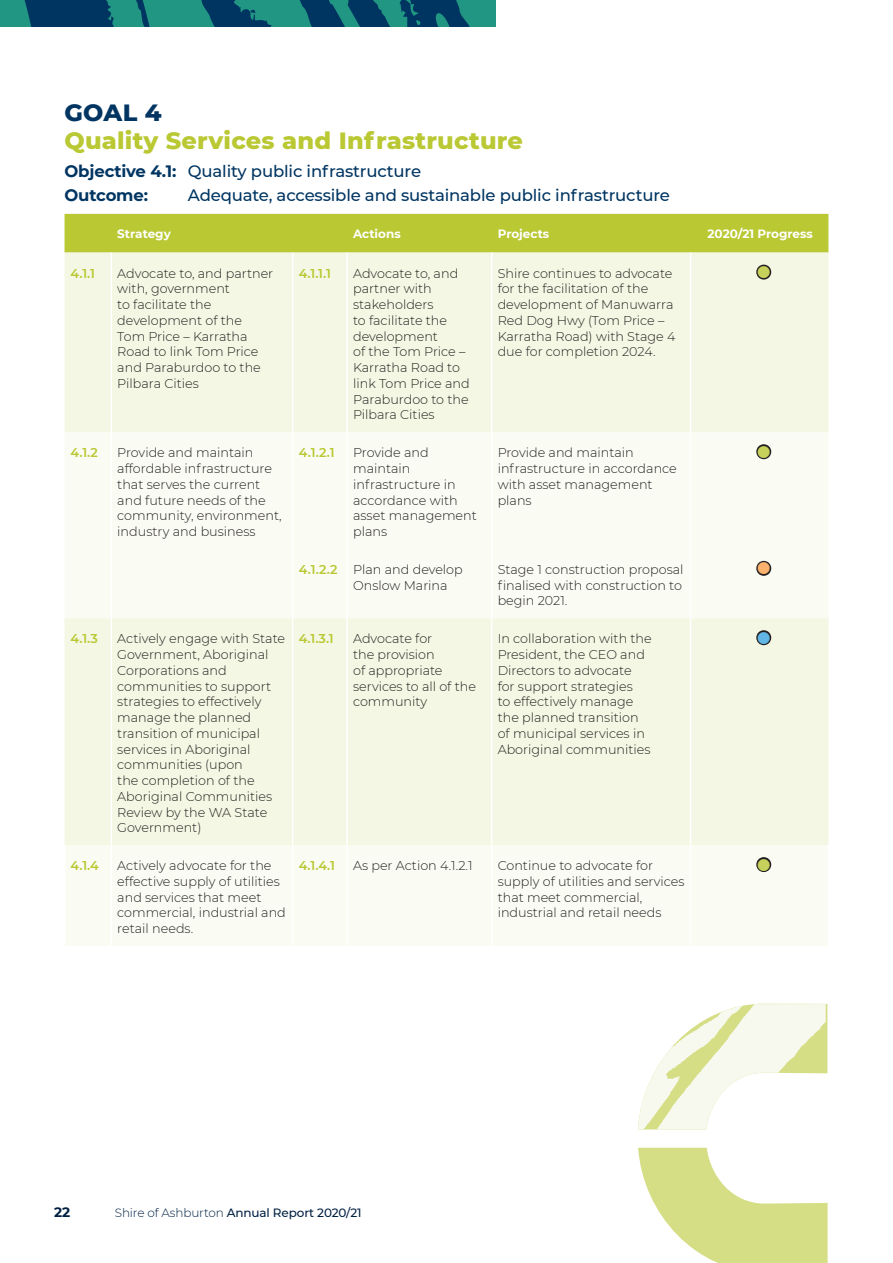
<style>
.page{position:relative;width:893px;height:1263px;background:#fff}
.page>*{position:absolute;margin:0;border:0;box-sizing:border-box;transform-origin:0 0}
.t1{font:800 24px "Montserrat";letter-spacing:.01em;color:#b9c833}
.t2{font:800 24px "Montserrat";color:#003562}
.t3{font:500 16.5px "Montserrat";letter-spacing:-.01em;color:#003562}
.t4{font:700 16.5px "Montserrat";letter-spacing:-.01em;color:#003562}
.t5{font:700 13.5px "Montserrat";color:#002042}
.Body_copy{font:300 12.75px/15.8px "Montserrat";color:#231f20}
.t6{font:600 12.75px "Montserrat";color:#b9c833}
.t7{font:700 12px "Montserrat";color:#fff}
.t8{font:500 12px "Montserrat";letter-spacing:-.01em;color:#002042}
.s1{font-weight:700}
.s2{font-weight:300}
</style>
<div class="page">
<div style="left:65px;top:214px;width:763px;height:39px;background:#b9c833"></div>
<div style="left:65px;top:253px;width:763px;height:179px;background:#f4f7e3"></div>
<svg style="left:65px;top:432px;width:763px;height:514px;fill:#fafbf3"></svg>
<hr style="left:111px;top:253px;width:1px;height:179px;background:#fff">
<hr style="left:292px;top:253px;width:1px;height:179px;background:#fff">
<hr style="left:346px;top:253px;width:2px;height:179px;background:#fff">
<hr style="left:491px;top:253px;width:1px;height:179px;background:#fff">
<hr style="left:111px;top:432px;width:1px;height:117px;background:#fff">
<hr style="left:292px;top:432px;width:1px;height:117px;background:#fff">
<hr style="left:346px;top:432px;width:2px;height:117px;background:#fff">
<hr style="left:491px;top:432px;width:1px;height:117px;background:#fff">
<hr style="left:111px;top:549px;width:1px;height:69px;background:#fff">
<hr style="left:292px;top:549px;width:1px;height:69px;background:#fff">
<hr style="left:346px;top:549px;width:2px;height:69px;background:#fff">
<hr style="left:491px;top:549px;width:1px;height:69px;background:#fff">
<hr style="left:111px;top:618px;width:1px;height:227px;background:#fff">
<hr style="left:292px;top:618px;width:1px;height:227px;background:#fff">
<hr style="left:346px;top:618px;width:2px;height:227px;background:#fff">
<hr style="left:491px;top:618px;width:1px;height:227px;background:#fff">
<hr style="left:690px;top:253px;width:1px;height:179px;background:#fff">
<hr style="left:690px;top:432px;width:1px;height:117px;background:#fff">
<hr style="left:690px;top:549px;width:1px;height:69px;background:#fff">
<hr style="left:690px;top:618px;width:1px;height:227px;background:#fff">
<hr style="left:111px;top:845px;width:1px;height:101px;background:#fff">
<hr style="left:292px;top:845px;width:1px;height:101px;background:#fff">
<hr style="left:346px;top:845px;width:2px;height:101px;background:#fff">
<hr style="left:491px;top:845px;width:1px;height:101px;background:#fff">
<hr style="left:690px;top:845px;width:1px;height:101px;background:#fff">
<img style="left:0;top:0;width:495px;height:27px">
<svg style="left:638px;top:1004px;width:189px;height:126px"></svg>
<svg style="left:638px;top:1148px;width:190px;height:115px"></svg>
<svg style="left:758px;top:266px;width:12px;height:12px"></svg>
<svg style="left:758px;top:446px;width:12px;height:12px"></svg>
<svg style="left:758px;top:562px;width:12px;height:12px"></svg>
<svg style="left:758px;top:631px;width:12px;height:13px"></svg>
<svg style="left:758px;top:858px;width:12px;height:12px"></svg>
<p class="t2" style="left:65px;top:95px;width:99px">GOAL 4</p>
<p class="t1" style="left:65px;top:123px;width:460px">Quality Services and Infrastructure</p>
<p class="t3" style="left:65px;top:160px;width:358px"><span class="s1">Objective 4.1:</span> Quality public infrastructure</p>
<p class="t4" style="left:65px;top:183px;width:85px">Outcome:</p>
<p class="t3" style="left:188px;top:184px;width:483px">Adequate, accessible and sustainable public infrastructure</p>
<p class="t7" style="left:117px;top:225px;width:55px">Strategy</p>
<p class="t7" style="left:353px;top:225px;width:49px">Actions</p>
<p class="t7" style="left:498px;top:225px;width:53px">Projects</p>
<p class="t7" style="left:708px;top:225px;width:107px">2020/21 Progress</p>
<p class="t6" style="left:71px;top:264px;width:26px">4.1.1</p>
<p class="Body_copy" style="left:117px;top:265px;width:157px">Advocate to, and partner with, government<br>to facilitate the development of the<br>Tom Price – Karratha<br>Road to link Tom Price and Paraburdoo to the<br>Pilbara Cities</p>
<p class="t6" style="left:299px;top:264px;width:34px">4.1.1.1</p>
<p class="Body_copy" style="left:353px;top:265px;width:118px">Advocate to, and partner with stakeholders<br>to facilitate the development<br>of the Tom Price –<br>Karratha Road to link Tom Price and<br>Paraburdoo to the<br>Pilbara Cities</p>
<p class="Body_copy" style="left:498px;top:265px;width:179px">Shire continues to advocate for the facilitation of the development of Manuwarra<br>Red Dog Hwy (Tom Price –<br>Karratha Road) with Stage 4 due for completion 2024.</p>
<p class="t6" style="left:71px;top:444px;width:29px">4.1.2</p>
<p class="Body_copy" style="left:117px;top:444px;width:166px">Provide and maintain affordable infrastructure that serves the current and future needs of the community, environment, industry and business</p>
<p class="t6" style="left:299px;top:444px;width:38px">4.1.2.1</p>
<p class="Body_copy" style="left:353px;top:444px;width:125px">Provide and maintain infrastructure in accordance with asset management plans</p>
<p class="Body_copy" style="left:498px;top:444px;width:181px">Provide and maintain infrastructure in accordance with asset management plans</p>
<p class="t6" style="left:299px;top:560px;width:40px">4.1.2.2</p>
<p class="Body_copy" style="left:353px;top:561px;width:111px">Plan and develop<br>Onslow Marina</p>
<p class="Body_copy" style="left:498px;top:561px;width:187px">Stage 1 construction proposal finalised with construction to begin 2021.</p>
<p class="t6" style="left:71px;top:630px;width:29px">4.1.3</p>
<p class="Body_copy" style="left:117px;top:630px;width:169px">Actively engage with State<br>Government, Aboriginal<br>Corporations and communities to support strategies to effectively manage the planned transition of municipal services in Aboriginal communities (upon<br>the completion of the<br>Aboriginal Communities<br>Review by the WA State<br>Government)</p>
<p class="t6" style="left:299px;top:630px;width:37px">4.1.3.1</p>
<p class="Body_copy" style="left:353px;top:630px;width:124px">Advocate for<br>the provision<br>of appropriate services to all of the community</p>
<p class="Body_copy" style="left:498px;top:630px;width:156px">In collaboration with the<br>President, the CEO and<br>Directors to advocate for support strategies<br>to effectively manage the planned transition of municipal services in<br>Aboriginal communities</p>
<p class="t6" style="left:71px;top:857px;width:30px">4.1.4</p>
<p class="Body_copy" style="left:117px;top:857px;width:170px">Actively advocate for the effective supply of utilities and services that meet commercial, industrial and retail needs.</p>
<p class="t6" style="left:299px;top:857px;width:38px">4.1.4.1</p>
<p class="Body_copy" style="left:353px;top:857px;width:121px">As per Action 4.1.2.1</p>
<p class="Body_copy" style="left:498px;top:857px;width:188px">Continue to advocate for supply of utilities and services that meet commercial, industrial and retail needs</p>
<p class="t5" style="left:54px;top:1203px;width:18px">22</p>
<p class="t8" style="left:115px;top:1204px;width:248px"><span class="s2">Shire of Ashburton</span> Annual Report 2020/21</p>
</div>
